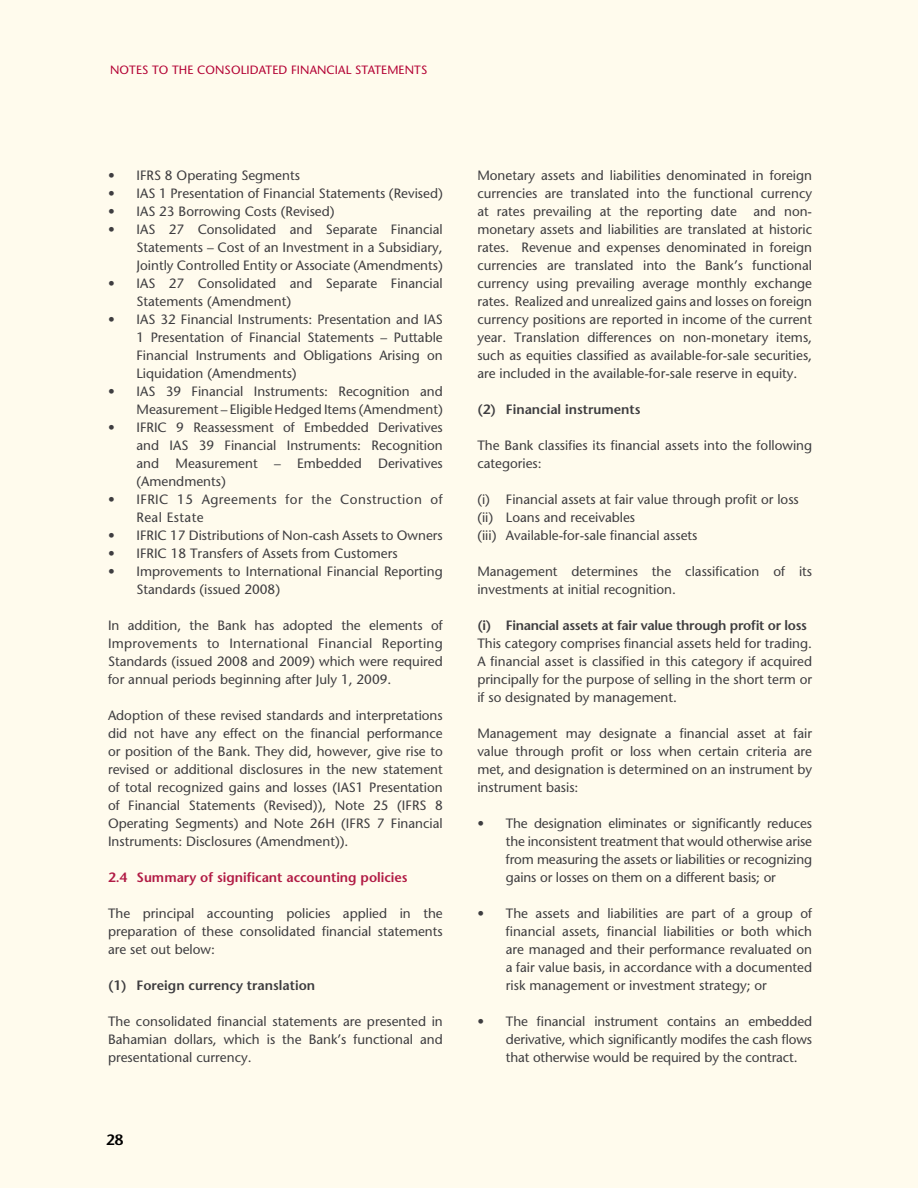
<style>
.page{position:relative;width:918px;height:1188px;background:#fffbed}
.page>*{position:absolute;margin:0;border:0;box-sizing:border-box;transform-origin:0 0}
.t1{font:600 15px "Stone Sans Std";color:#000}
.t2{font:500 13.5px/18px "Stone Sans Std";color:#3e3d40;text-align:justify}
.t3{font:600 13.5px "Stone Sans Std";color:#3e3d40}
.t4{font:500 13.5px/18px "Stone Sans Std";letter-spacing:.03em;color:#3e3d40}
.t5{font:600 13.5px "Stone Sans Std";letter-spacing:-.02em;color:#3e3d40}
.t6{font:600 13.5px "Stone Sans Std";color:#b11b45}
.t7{font:500 12px "Stone Sans Std";letter-spacing:.01em;color:#b30033}
</style>
<div class="page">
<p class="t7" style="left:110px;top:62px;width:18px">Notes</p>
<p class="t7" style="left:152px;top:62px;width:62px">To The Consolidated</p>
<p class="t7" style="left:291px;top:62px;width:14px">Financial</p>
<p class="t7" style="left:355px;top:62px;width:15px">Statements</p>
<p class="t2" style="left:108px;top:166px;width:193px">• IFRS 8 Operating Segments</p>
<p class="t2" style="left:108px;top:184px;width:336px">• IAS 1 Presentation of Financial Statements (Revised)</p>
<p class="t2" style="left:108px;top:202px;width:228px">• IAS 23 Borrowing Costs (Revised)</p>
<p class="t2" style="left:136px;top:220px;width:308px;text-indent:-28px">• IAS 27 Consolidated and Separate Financial Statements – Cost of an Investment in a Subsidiary, Jointly Controlled Entity or Associate (Amendments)</p>
<p class="t2" style="left:136px;top:274px;width:308px;text-indent:-28px">• IAS 27 Consolidated and Separate Financial<br>Statements (Amendment)</p>
<p class="t2" style="left:136px;top:310px;width:308px;text-indent:-28px">• IAS 32 Financial Instruments: Presentation and IAS 1 Presentation of Financial Statements – Puttable Financial Instruments and Obligations Arising on Liquidation (Amendments)</p>
<p class="t2" style="left:108px;top:382px;width:336px;text-align:right">• IAS 39 Financial Instruments: Recognition and<br>Measurement – Eligible Hedged Items (Amendment)</p>
<p class="t2" style="left:136px;top:418px;width:308px;text-indent:-28px">• IFRIC 9 Reassessment of Embedded Derivatives and IAS 39 Financial Instruments: Recognition and Measurement – Embedded Derivatives (Amendments)</p>
<p class="t4" style="left:136px;top:490px;width:308px;text-indent:-28px">• IFRIC 15 Agreements for the Construction of<br>Real Estate</p>
<p class="t2" style="left:108px;top:526px;width:336px">• IFRIC 17 Distributions of Non-cash Assets to Owners</p>
<p class="t2" style="left:108px;top:544px;width:291px">• IFRIC 18 Transfers of Assets from Customers</p>
<p class="t2" style="left:136px;top:562px;width:308px;text-indent:-28px">• Improvements to International Financial Reporting<br>Standards (issued 2008)</p>
<p class="t2" style="left:108px;top:616px;width:336px">In addition, the Bank has adopted the elements of Improvements to International Financial Reporting Standards (issued 2008 and 2009) which were required for annual periods beginning after July 1, 2009.</p>
<p class="t2" style="left:108px;top:706px;width:336px">Adoption of these revised standards and interpretations did not have any effect on the financial performance or position of the Bank. They did, however, give rise to revised or additional disclosures in the new statement of total recognized gains and losses (IAS1 Presentation of Financial Statements (Revised)), Note 25 (IFRS 8<br>Operating Segments) and Note 26H (IFRS 7 Financial Instruments: Disclosures (Amendment)).</p>
<p class="t6" style="left:108px;top:869px;width:301px">2.4 Summary of significant accounting policies</p>
<p class="t2" style="left:108px;top:904px;width:336px">The principal accounting policies applied in the preparation of these consolidated financial statements are set out below:</p>
<p class="t3" style="left:108px;top:977px;width:209px">(1) Foreign currency translation</p>
<p class="t2" style="left:108px;top:1012px;width:336px">The consolidated financial statements are presented in Bahamian dollars, which is the Bank’s functional and presentational currency.</p>
<p class="t1" style="left:106px;top:1131px;width:19px">28</p>
<p class="t2" style="left:477px;top:166px;width:336px">Monetary assets and liabilities denominated in foreign currencies are translated into the functional currency at rates prevailing at the reporting date and non&shy;monetary assets and liabilities are translated at historic rates. Revenue and expenses denominated in foreign currencies are translated into the Bank’s functional currency using prevailing average monthly exchange rates. Realized and unrealized gains and losses on foreign currency positions are reported in income of the current year. Translation differences on non-monetary items, such as equities classified as available-for-sale securities, are included in the available-for-sale reserve in equity.</p>
<p class="t3" style="left:477px;top:401px;width:165px">(2) Financial instruments</p>
<p class="t2" style="left:477px;top:436px;width:336px">The Bank classifies its financial assets into the following categories:</p>
<p class="t2" style="left:477px;top:490px;width:323px;text-align:left">(i) Financial assets at fair value through profit or loss (ii) Loans and receivables<br>(iii) Available-for-sale financial assets</p>
<p class="t2" style="left:477px;top:562px;width:336px">Management determines the classification of its investments at initial recognition.</p>
<p class="t5" style="left:477px;top:617px;width:331px">(i) Financial assets at fair value through profit or loss</p>
<p class="t2" style="left:477px;top:634px;width:336px">This category comprises financial assets held for trading.<br>A financial asset is classified in this category if acquired principally for the purpose of selling in the short term or if so designated by management.</p>
<p class="t2" style="left:477px;top:724px;width:336px">Management may designate a financial asset at fair value through profit or loss when certain criteria are met, and designation is determined on an instrument by instrument basis:</p>
<p class="t2" style="left:506px;top:814px;width:308px;text-indent:-28px">• The designation eliminates or significantly reduces the inconsistent treatment that would otherwise arise from measuring the assets or liabilities or recognizing gains or losses on them on a different basis; or</p>
<p class="t2" style="left:506px;top:904px;width:308px;text-indent:-28px">• The assets and liabilities are part of a group of financial assets, financial liabilities or both which are managed and their performance revaluated on a fair value basis, in accordance with a documented risk management or investment strategy; or</p>
<p class="t2" style="left:506px;top:1012px;width:308px;text-indent:-28px">• The financial instrument contains an embedded derivative, which significantly modifes the cash flows that otherwise would be required by the contract.</p>
</div>
